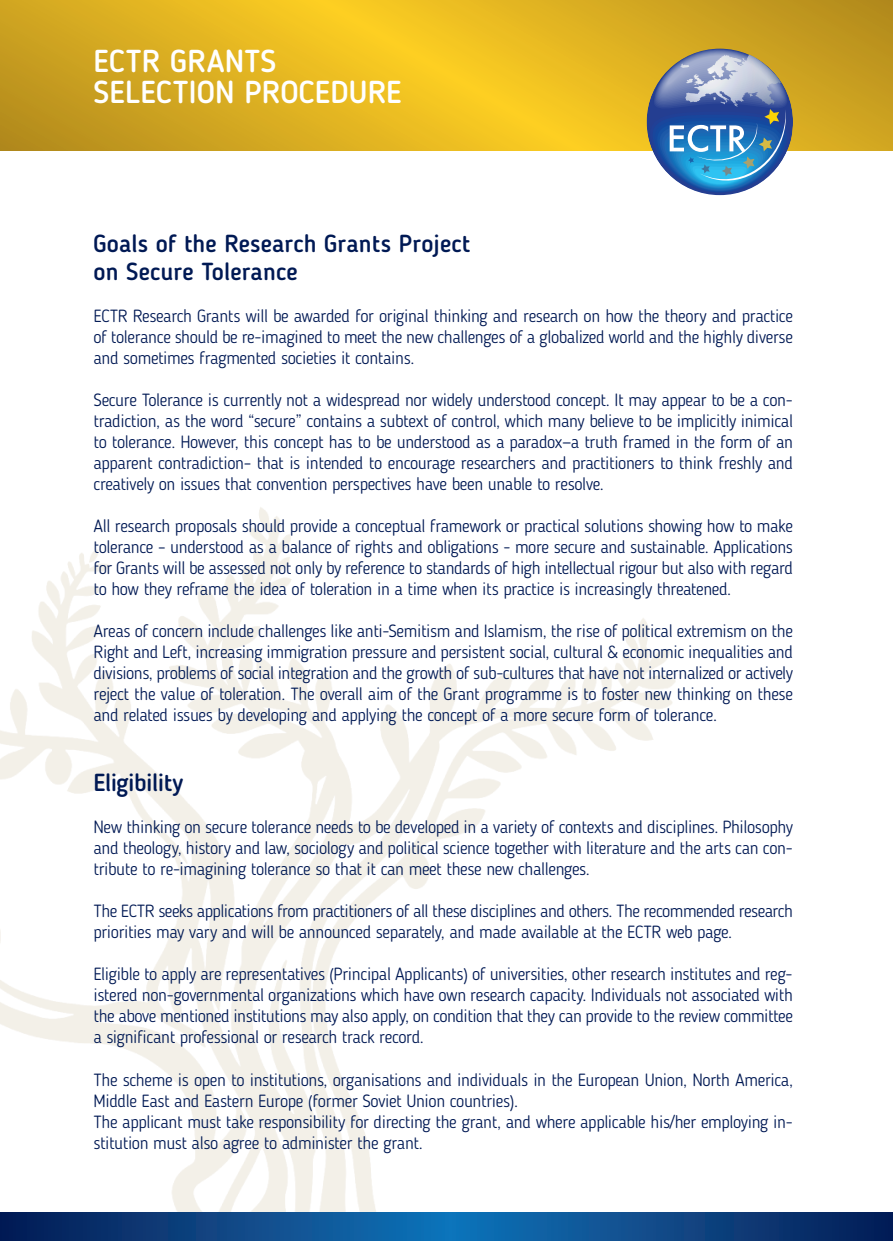
<style>
.page{position:relative;width:893px;height:1241px;background:#fff}
.page>*{position:absolute;margin:0;border:0;box-sizing:border-box;transform-origin:0 0}
.t1{font:500 31.5px/31.5px "Blogger Sans";letter-spacing:.005em;color:#fff}
.t2{font:500 24.5px/28px "Blogger Sans";letter-spacing:.005em;color:#001954}
.t3{font:500 24.5px "Blogger Sans";letter-spacing:-.02em;color:#001954}
.t4{font:300 17.5px/21px "Blogger Sans";letter-spacing:-.02em;color:#001954;text-align:justify}
</style>
<div class="page">
<svg style="left:0;top:0;width:893px;height:150px;background:#ddb121"></svg>
<img style="left:0;top:507px;width:676px;height:705px">
<svg style="left:648px;top:49px;width:144px;height:145px;background:#7595b1"></svg>
<svg style="left:0;top:1212px;width:893px;height:28px;background:#0c4786"></svg>
<h1 class="t1" style="left:93px;top:48px;width:310px">ECTR GRANTS<br>SELECTION PROCEDURE</h1>
<h2 class="t2" style="left:93px;top:232px;width:378px">Goals of the Research Grants Project on Secure Tolerance</h2>
<p class="t4" style="left:93px;top:307px;width:701px">ECTR Research Grants will be awarded for original thinking and research on how the theory and practice of tolerance should be re-imagined to meet the new challenges of a globalized world and the highly diverse and sometimes fragmented societies it contains.</p>
<p class="t4" style="left:93px;top:391px;width:701px">Secure Tolerance is currently not a widespread nor widely understood concept. It may appear to be a con&shy;tradiction, as the word “secure” contains a subtext of control, which many believe to be implicitly inimical to tolerance. However, this concept has to be understood as a paradox—a truth framed in the form of an apparent contradiction– that is intended to encourage researchers and practitioners to think freshly and creatively on issues that convention perspectives have been unable to resolve.</p>
<p class="t4" style="left:93px;top:517px;width:701px">All research proposals should provide a conceptual framework or practical solutions showing how to make tolerance – understood as a balance of rights and obligations - more secure and sustainable. Applications for Grants will be assessed not only by reference to standards of high intellectual rigour but also with regard to how they reframe the idea of toleration in a time when its practice is increasingly threatened.</p>
<p class="t4" style="left:93px;top:622px;width:701px">Areas of concern include challenges like anti-Semitism and Islamism, the rise of political extremism on the Right and Left, increasing immigration pressure and persistent social, cultural &amp; economic inequalities and divisions, problems of social integration and the growth of sub-cultures that have not internalized or actively reject the value of toleration. The overall aim of the Grant programme is to foster new thinking on these and related issues by developing and applying the concept of a more secure form of tolerance.</p>
<h2 class="t3" style="left:93px;top:773px;width:91px">Eligibility</h2>
<p class="t4" style="left:93px;top:818px;width:701px">New thinking on secure tolerance needs to be developed in a variety of contexts and disciplines. Philosophy and theology, history and law, sociology and political science together with literature and the arts can con&shy;tribute to re-imagining tolerance so that it can meet these new challenges.</p>
<p class="t4" style="left:94px;top:902px;width:701px">The ECTR seeks applications from practitioners of all these disciplines and others. The recommended research priorities may vary and will be announced separately, and made available at the ECTR web page.</p>
<p class="t4" style="left:94px;top:965px;width:701px">Eligible to apply are representatives (Principal Applicants) of universities, other research institutes and reg&shy;istered non-governmental organizations which have own research capacity. Individuals not associated with the above mentioned institutions may also apply, on condition that they can provide to the review committee a significant professional or research track record.</p>
<p class="t4" style="left:94px;top:1070px;width:701px;text-align:left">The scheme is open to institutions, organisations and individuals in the European Union, North America, Middle East and Eastern Europe (former Soviet Union countries).<br>The applicant must take responsibility for directing the grant, and where applicable his/her employing in&shy;stitution must also agree to administer the grant.</p>
</div>
